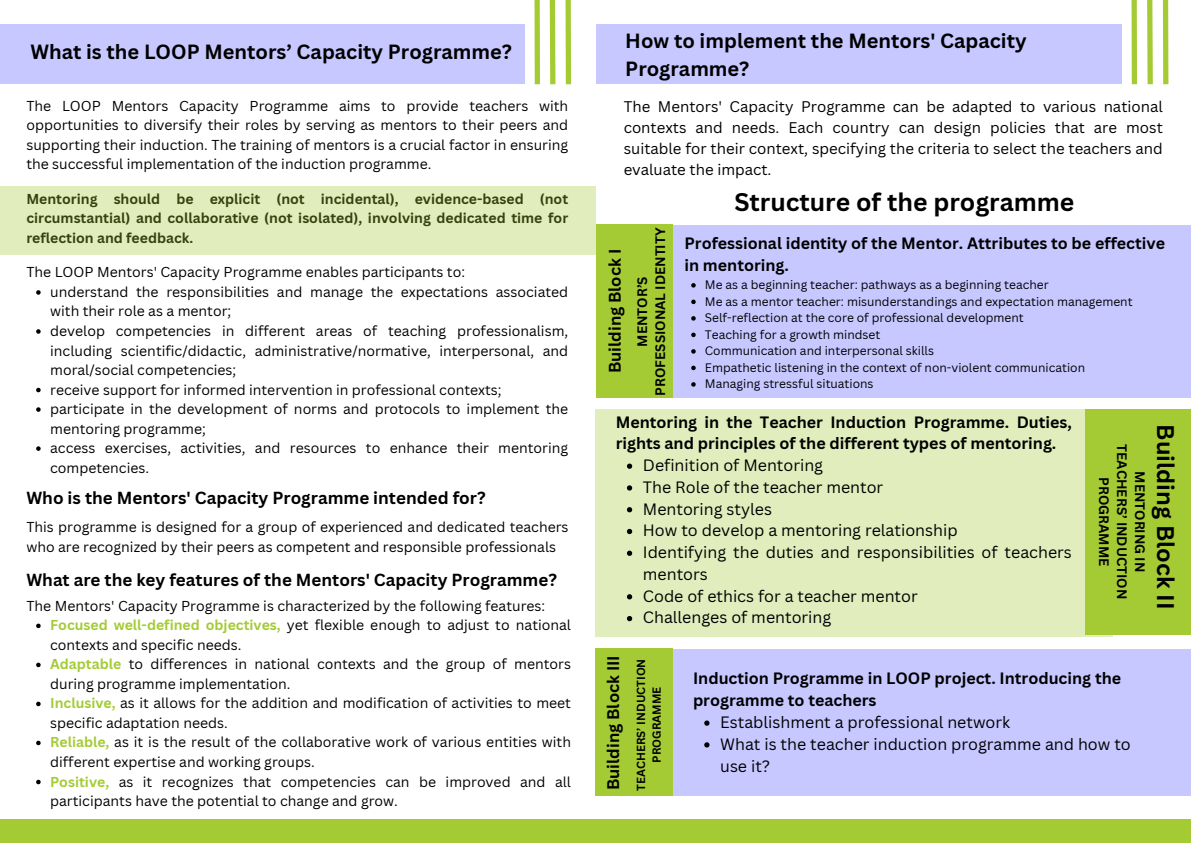
<style>
.page{position:relative;width:1191px;height:843px;background:#fff}
.page>*{position:absolute;margin:0;border:0;box-sizing:border-box;transform-origin:0 0}
.t1{font:700 24.8px "Canva Sans";color:#000}
.t2{font:700 23.4px "Canva Sans";color:#000}
.t3{font:700 20px/27.8px "Canva Sans";color:#000}
.t4{font:700 17px "Canva Sans";color:#000}
.t5{font:700 16.4px "Canva Sans";color:#000}
.t6{font:16px/21.8px "Canva Sans";color:#000}
.t7{font:700 16px/21.8px "Canva Sans";color:#000}
.t8{font:15px/21px "Canva Sans";color:#000;text-align:justify}
.t9{font:14px/19.5px "Canva Sans";color:#000}
.t10{font:700 14px/19.5px "Canva Sans";color:#000;text-align:justify}
.t11{font:700 13.4px/18px "Canva Sans";color:#000;text-align:center}
.t12{font:12px/16.5px "Canva Sans";color:#000}
.t13{font:700 11.4px/15.8px "Canva Sans";color:#000;text-align:center}
.s1{font-weight:700;color:#a4cb34}
</style>
<div class="page">
<div style="left:0;top:24px;width:524px;height:60px;background:#c7c8ff"></div>
<div style="left:596px;top:24px;width:525px;height:60px;background:#c7c8ff"></div>
<div style="left:534px;top:0;width:6px;height:84px;background:#a4cb34"></div>
<svg style="left:549px;top:0;width:23px;height:85px"></svg>
<div style="left:0;top:818px;width:1190px;height:24px;background:#a4cb34"></div>
<div style="left:1131px;top:0;width:5px;height:84px;background:#a4cb34"></div>
<svg style="left:1147px;top:0;width:22px;height:85px"></svg>
<svg style="left:36px;top:290px;width:5px;height:4px"></svg>
<svg style="left:36px;top:329px;width:5px;height:4px"></svg>
<svg style="left:36px;top:387px;width:5px;height:5px"></svg>
<svg style="left:36px;top:407px;width:5px;height:4px"></svg>
<svg style="left:36px;top:446px;width:5px;height:4px"></svg>
<div style="left:666px;top:225px;width:524px;height:172px;background:#c7c8ff"></div>
<div style="left:596px;top:225px;width:77px;height:172px;background:#a4cb34"></div>
<svg style="left:691px;top:283px;width:4px;height:4px"></svg>
<svg style="left:691px;top:299px;width:4px;height:5px"></svg>
<svg style="left:691px;top:316px;width:4px;height:4px"></svg>
<svg style="left:691px;top:332px;width:4px;height:5px"></svg>
<svg style="left:691px;top:349px;width:4px;height:4px"></svg>
<svg style="left:691px;top:365px;width:4px;height:5px"></svg>
<svg style="left:691px;top:382px;width:4px;height:4px"></svg>
<div style="left:595px;top:409px;width:517px;height:228px;background:#e1edbc"></div>
<div style="left:1085px;top:409px;width:105px;height:225px;background:#a4cb34"></div>
<svg style="left:627px;top:463px;width:5px;height:5px"></svg>
<svg style="left:627px;top:485px;width:5px;height:5px"></svg>
<svg style="left:627px;top:507px;width:5px;height:5px"></svg>
<svg style="left:627px;top:528px;width:5px;height:6px"></svg>
<svg style="left:627px;top:550px;width:5px;height:5px"></svg>
<svg style="left:627px;top:594px;width:5px;height:5px"></svg>
<svg style="left:627px;top:616px;width:5px;height:5px"></svg>
<div style="left:666px;top:648px;width:524px;height:147px;background:#c7c8ff"></div>
<div style="left:595px;top:648px;width:78px;height:147px;background:#a4cb34"></div>
<svg style="left:704px;top:720px;width:5px;height:5px"></svg>
<svg style="left:704px;top:742px;width:5px;height:5px"></svg>
<div style="left:0;top:187px;width:595px;height:68px;background:#e1edbc"></div>
<svg style="left:36px;top:623px;width:5px;height:5px"></svg>
<svg style="left:36px;top:662px;width:5px;height:5px"></svg>
<svg style="left:36px;top:701px;width:5px;height:5px"></svg>
<svg style="left:36px;top:740px;width:5px;height:5px"></svg>
<svg style="left:36px;top:779px;width:5px;height:5px"></svg>
<h3 class="t3" style="left:30px;top:38px;width:483px">What is the LOOP Mentors’ Capacity Programme?</h3>
<p class="t9" style="left:26px;top:96px;width:543px;text-align:justify">The LOOP Mentors Capacity Programme aims to provide teachers with opportunities to diversify their roles by serving as mentors to their peers and supporting their induction. The training of mentors is a crucial factor in ensuring the successful implementation of the induction programme.</p>
<p class="t10" style="left:26px;top:189px;width:543px">Mentoring should be explicit (not incidental), evidence-based (not circumstantial) and collaborative (not isolated), involving dedicated time for reflection and feedback.</p>
<p class="t9" style="left:50px;top:262px;width:519px;text-indent:-24px">The LOOP Mentors' Capacity Programme enables participants to:<br>understand the responsibilities and manage the expectations associated with their role as a mentor;<br>develop competencies in different areas of teaching professionalism, including scientific/didactic, administrative/normative, interpersonal, and moral/social competencies;<br>receive support for informed intervention in professional contexts; participate in the development of norms and protocols to implement the mentoring programme;<br>access exercises, activities, and resources to enhance their mentoring competencies.</p>
<p class="t4" style="left:26px;top:486px;width:461px">Who is the Mentors' Capacity Programme intended for?</p>
<p class="t9" style="left:26px;top:516px;width:543px">This programme is designed for a group of experienced and dedicated teachers who are recognized by their peers as competent and responsible professionals</p>
<p class="t4" style="left:26px;top:567px;width:532px">What are the key features of the Mentors' Capacity Programme?</p>
<p class="t9" style="left:50px;top:595px;width:522px;text-indent:-24px">The Mentors' Capacity Programme is characterized by the following features:<br><span class="s1">Focused well-defined objectives,</span> yet flexible enough to adjust to national contexts and specific needs.<br><span class="s1">Adaptable</span> to differences in national contexts and the group of mentors during programme implementation.<br><span class="s1">Inclusive,</span> as it allows for the addition and modification of activities to meet specific adaptation needs.<br><span class="s1">Reliable,</span> as it is the result of the collaborative work of various entities with different expertise and working groups.<br><span class="s1">Positive,</span> as it recognizes that competencies can be improved and all participants have the potential to change and grow.</p>
<h3 class="t3" style="left:625px;top:26px;width:403px">How to implement the Mentors' Capacity<br>Programme?</h3>
<p class="t8" style="left:623px;top:96px;width:540px">The Mentors' Capacity Programme can be adapted to various national contexts and needs. Each country can design policies that are most suitable for their context, specifying the criteria to select the teachers and evaluate the impact.</p>
<h1 class="t1" style="left:734px;top:184px;width:341px">Structure of the programme</h1>
<p class="t11" style="left:632px;top:395px;width:169px;rotate:-90deg">MENTOR’S<br>PROFESSIONAL IDENTITY</p>
<p class="t7" style="left:684px;top:232px;width:482px">Professional identity of the Mentor. Attributes to be effective in mentoring.</p>
<p class="t12" style="left:704px;top:276px;width:429px">Me as a beginning teacher: pathways as a beginning teacher<br>Me as a mentor teacher: misunderstandings and expectation management Self-reflection at the core of professional development<br>Teaching for a growth mindset<br>Communication and interpersonal skills<br>Empathetic listening in the context of non-violent communication Managing stressful situations</p>
<p class="t7" style="left:615px;top:410px;width:457px">Mentoring in the Teacher Induction Programme. Duties, rights and principles of the different types of mentoring.</p>
<p class="t6" style="left:642px;top:454px;width:430px">Definition of Mentoring<br>The Role of the teacher mentor<br>Mentoring styles<br>How to develop a mentoring relationship<br>Identifying the duties and responsibilities of teachers mentors<br>Code of ethics for a teacher mentor<br>Challenges of mentoring</p>
<p class="t5" style="left:603px;top:373px;width:126px;rotate:-90deg">Building Block I</p>
<h2 class="t2" style="left:1181px;top:424px;width:186px;rotate:90deg">Building Block II</h2>
<p class="t11" style="left:1149px;top:444px;width:157px;rotate:90deg">MENTORING IN<br>TEACHERS’ INDUCTION<br>PROGRAMME</p>
<p class="t5" style="left:601px;top:789px;width:136px;rotate:-90deg">Building Block III</p>
<p class="t13" style="left:632px;top:790px;width:133px;rotate:-90deg">TEACHERS’ INDUCTION<br>PROGRAMME</p>
<p class="t7" style="left:693px;top:667px;width:429px">Induction Programme in LOOP project. Introducing the programme to teachers</p>
<p class="t6" style="left:720px;top:710px;width:412px">Establishment a professional network<br>What is the teacher induction programme and how to use it?</p>
</div>
